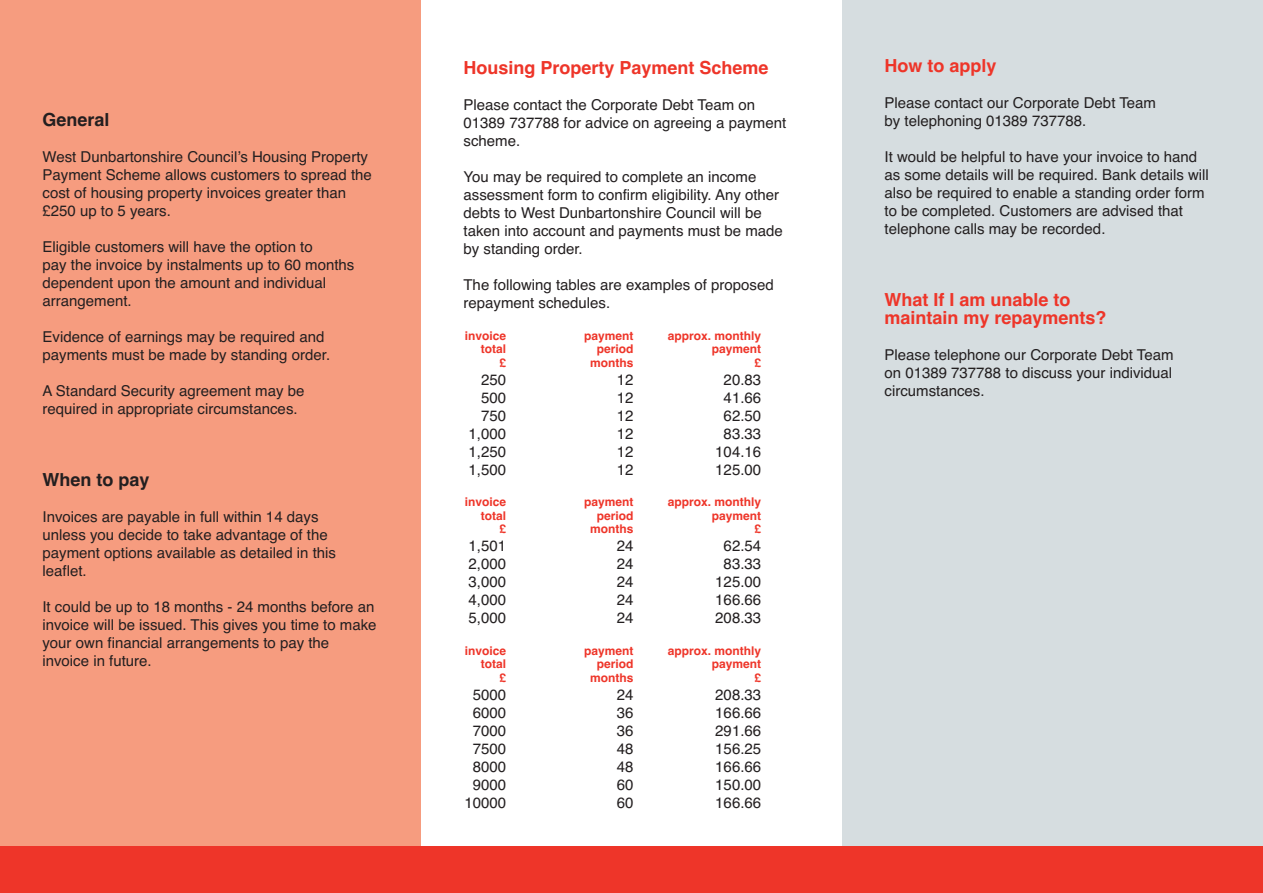
<style>
.page{position:relative;width:1263px;height:893px;background:#fff}
.page>*{position:absolute;margin:0;border:0;box-sizing:border-box;transform-origin:0 0}
.t1{font:700 18px/18px "Helvetica";color:#ee3529}
.t2{font:700 18px "Helvetica";color:#231f20}
.t3{font:15px/18px "Helvetica";color:#231f20}
.t4{font:700 12px "Helvetica";color:#ee3529}
</style>
<div class="page">
<div style="left:842px;top:0;width:421px;height:893px;background:#d6dde0"></div>
<div style="left:0;top:0;width:421px;height:893px;background:#f69c7f"></div>
<div style="left:0;top:846px;width:1263px;height:47px;background:#ee3529"></div>
<h2 class="t2" style="left:43px;top:109px;width:69px">General</h2>
<p class="t3" style="left:43px;top:148px;width:331px">West Dunbartonshire Council’s Housing Property Payment Scheme allows customers to spread the cost of housing property invoices greater than £250 up to 5 years.</p>
<p class="t3" style="left:43px;top:238px;width:313px">Eligible customers will have the option to<br>pay the invoice by instalments up to 60 months dependent upon the amount and individual arrangement.</p>
<p class="t3" style="left:43px;top:328px;width:289px">Evidence of earnings may be required and payments must be made by standing order.</p>
<p class="t3" style="left:43px;top:382px;width:263px">A Standard Security agreement may be required in appropriate circumstances.</p>
<h2 class="t2" style="left:43px;top:469px;width:109px">When to pay</h2>
<p class="t3" style="left:42px;top:508px;width:295px">Invoices are payable in full within 14 days unless you decide to take advantage of the payment options available as detailed in this leaflet.</p>
<p class="t3" style="left:42px;top:598px;width:336px">It could be up to 18 months - 24 months before an invoice will be issued. This gives you time to make your own financial arrangements to pay the invoice in future.</p>
<h2 class="t1" style="left:463px;top:59px;width:307px">Housing Property Payment Scheme</h2>
<p class="t3" style="left:463px;top:96px;width:324px">Please contact the Corporate Debt Team on<br>01389 737788 for advice on agreeing a payment scheme.</p>
<p class="t3" style="left:463px;top:168px;width:321px">You may be required to complete an income assessment form to confirm eligibility. Any other debts to West Dunbartonshire Council will be taken into account and payments must be made by standing order.</p>
<p class="t3" style="left:463px;top:276px;width:312px">The following tables are examples of proposed repayment schedules.</p>
<p class="t4" style="left:465px;top:328px;width:43px">invoice</p>
<p class="t4" style="left:584px;top:328px;width:51px">payment</p>
<p class="t4" style="left:668px;top:328px;width:95px">approx. monthly</p>
<p class="t4" style="left:481px;top:342px;width:27px">total</p>
<p class="t4" style="left:597px;top:342px;width:38px">period</p>
<p class="t4" style="left:712px;top:342px;width:51px">payment</p>
<p class="t4" style="left:499px;top:355px;width:8px">£</p>
<p class="t4" style="left:590px;top:355px;width:45px">months</p>
<p class="t4" style="left:754px;top:355px;width:8px">£</p>
<p class="t3" style="left:481px;top:370px;width:27px">250</p>
<p class="t3" style="left:617px;top:370px;width:18px">12</p>
<p class="t3" style="left:724px;top:370px;width:39px">20.83</p>
<p class="t3" style="left:481px;top:388px;width:27px">500</p>
<p class="t3" style="left:617px;top:388px;width:18px">12</p>
<p class="t3" style="left:724px;top:388px;width:39px">41.66</p>
<p class="t3" style="left:481px;top:406px;width:27px">750</p>
<p class="t3" style="left:617px;top:406px;width:18px">12</p>
<p class="t3" style="left:724px;top:406px;width:39px">62.50</p>
<p class="t3" style="left:468px;top:424px;width:39px">1,000</p>
<p class="t3" style="left:617px;top:424px;width:18px">12</p>
<p class="t3" style="left:724px;top:424px;width:39px">83.33</p>
<p class="t3" style="left:468px;top:442px;width:39px">1,250</p>
<p class="t3" style="left:617px;top:442px;width:18px">12</p>
<p class="t3" style="left:715px;top:442px;width:47px">104.16</p>
<p class="t3" style="left:468px;top:460px;width:39px">1,500</p>
<p class="t3" style="left:617px;top:460px;width:18px">12</p>
<p class="t3" style="left:715px;top:460px;width:47px">125.00</p>
<p class="t4" style="left:465px;top:495px;width:43px">invoice</p>
<p class="t4" style="left:584px;top:495px;width:51px">payment</p>
<p class="t4" style="left:668px;top:495px;width:95px">approx. monthly</p>
<p class="t4" style="left:481px;top:508px;width:27px">total</p>
<p class="t4" style="left:597px;top:508px;width:38px">period</p>
<p class="t4" style="left:712px;top:508px;width:51px">payment</p>
<p class="t4" style="left:499px;top:522px;width:8px">£</p>
<p class="t4" style="left:590px;top:522px;width:45px">months</p>
<p class="t4" style="left:754px;top:522px;width:8px">£</p>
<p class="t3" style="left:468px;top:537px;width:39px">1,501</p>
<p class="t3" style="left:617px;top:537px;width:18px">24</p>
<p class="t3" style="left:724px;top:537px;width:39px">62.54</p>
<p class="t3" style="left:468px;top:555px;width:39px">2,000</p>
<p class="t3" style="left:617px;top:555px;width:18px">24</p>
<p class="t3" style="left:724px;top:555px;width:39px">83.33</p>
<p class="t3" style="left:468px;top:573px;width:39px">3,000</p>
<p class="t3" style="left:617px;top:573px;width:18px">24</p>
<p class="t3" style="left:715px;top:573px;width:47px">125.00</p>
<p class="t3" style="left:468px;top:591px;width:39px">4,000</p>
<p class="t3" style="left:617px;top:591px;width:18px">24</p>
<p class="t3" style="left:715px;top:591px;width:47px">166.66</p>
<p class="t3" style="left:468px;top:609px;width:39px">5,000</p>
<p class="t3" style="left:617px;top:609px;width:18px">24</p>
<p class="t3" style="left:715px;top:609px;width:47px">208.33</p>
<p class="t4" style="left:465px;top:643px;width:43px">invoice</p>
<p class="t4" style="left:584px;top:643px;width:51px">payment</p>
<p class="t4" style="left:668px;top:643px;width:95px">approx. monthly</p>
<p class="t4" style="left:481px;top:657px;width:27px">total</p>
<p class="t4" style="left:597px;top:657px;width:38px">period</p>
<p class="t4" style="left:712px;top:657px;width:51px">payment</p>
<p class="t4" style="left:499px;top:670px;width:8px">£</p>
<p class="t4" style="left:590px;top:670px;width:45px">months</p>
<p class="t4" style="left:754px;top:670px;width:8px">£</p>
<p class="t3" style="left:473px;top:685px;width:35px">5000</p>
<p class="t3" style="left:617px;top:685px;width:18px">24</p>
<p class="t3" style="left:715px;top:685px;width:47px">208.33</p>
<p class="t3" style="left:473px;top:703px;width:35px">6000</p>
<p class="t3" style="left:617px;top:703px;width:18px">36</p>
<p class="t3" style="left:715px;top:703px;width:47px">166.66</p>
<p class="t3" style="left:473px;top:721px;width:35px">7000</p>
<p class="t3" style="left:617px;top:721px;width:18px">36</p>
<p class="t3" style="left:715px;top:721px;width:47px">291.66</p>
<p class="t3" style="left:473px;top:739px;width:35px">7500</p>
<p class="t3" style="left:617px;top:739px;width:18px">48</p>
<p class="t3" style="left:715px;top:739px;width:47px">156.25</p>
<p class="t3" style="left:473px;top:757px;width:35px">8000</p>
<p class="t3" style="left:617px;top:757px;width:18px">48</p>
<p class="t3" style="left:715px;top:757px;width:47px">166.66</p>
<p class="t3" style="left:473px;top:775px;width:35px">9000</p>
<p class="t3" style="left:617px;top:775px;width:18px">60</p>
<p class="t3" style="left:715px;top:775px;width:47px">150.00</p>
<p class="t3" style="left:464px;top:793px;width:43px">10000</p>
<p class="t3" style="left:617px;top:793px;width:18px">60</p>
<p class="t3" style="left:715px;top:793px;width:47px">166.66</p>
<h2 class="t1" style="left:884px;top:57px;width:114px">How to apply</h2>
<p class="t3" style="left:884px;top:94px;width:273px">Please contact our Corporate Debt Team by telephoning 01389 737788.</p>
<p class="t3" style="left:884px;top:148px;width:326px">It would be helpful to have your invoice to hand as some details will be required. Bank details will also be required to enable a standing order form to be completed. Customers are advised that telephone calls may be recorded.</p>
<h2 class="t1" style="left:884px;top:291px;width:224px">What If I am unable to maintain my repayments?</h2>
<p class="t3" style="left:884px;top:346px;width:291px;text-align:justify">Please telephone our Corporate Debt Team on 01389 737788 to discuss your individual circumstances.</p>
</div>
